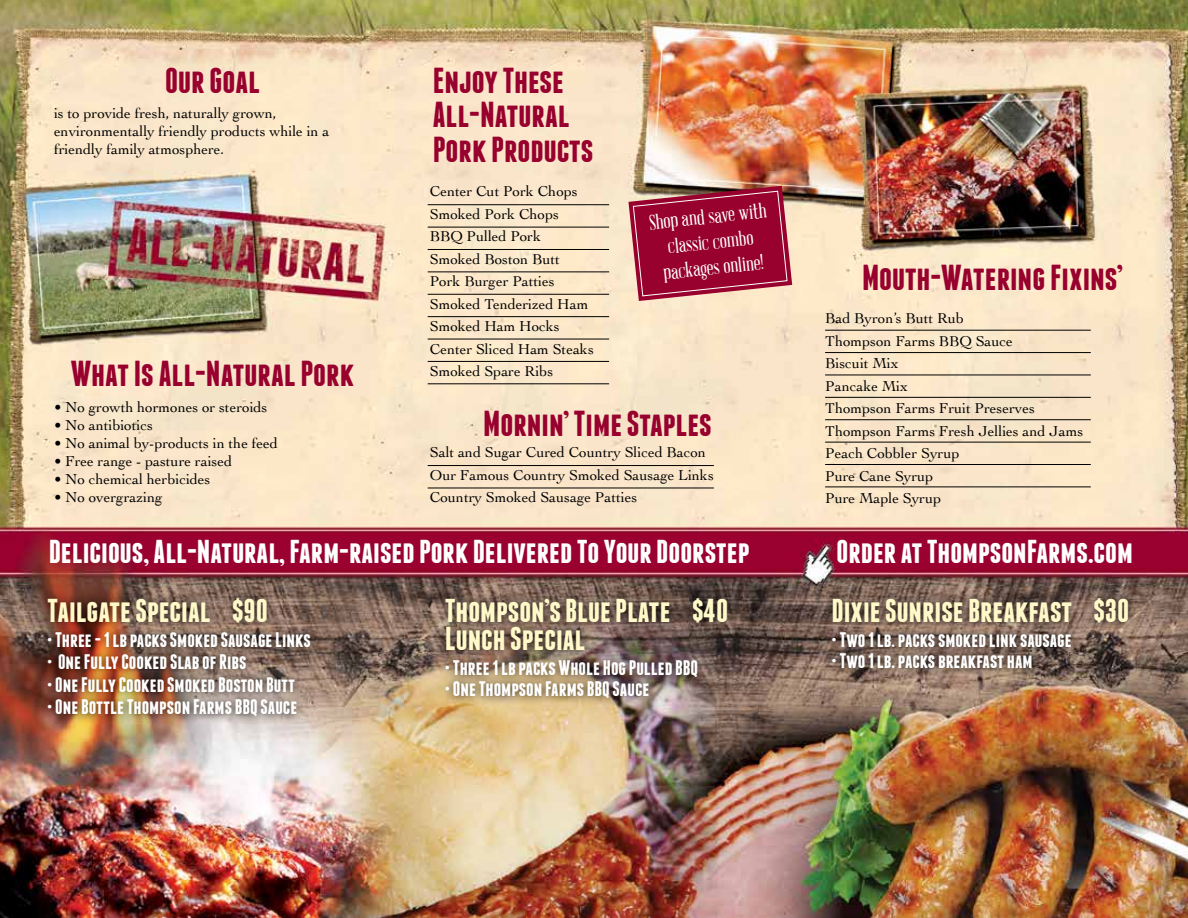
<style>
.page{position:relative;width:1188px;height:918px;background:#fff}
.page>*{position:absolute;margin:0;border:0;box-sizing:border-box;transform-origin:0 0}
.t1{font:700 36px/34.5px "Franchise";color:#98002e}
.t2{font:700 33px "Franchise";color:#fff}
.t3{font:700 33px/28.5px "Franchise";color:#fff9c9}
.t4{font:700 21px "Franchise";color:#fff}
.t5{font:21px/25.5px "Abraham Lincoln";color:#fff;text-align:center}
.t6{font:15px/22.5px "Cochin";color:#000}
</style>
<div class="page">
<img style="left:0;top:0;width:1188px;height:918px">
<div style="left:39px;top:589px;width:281px;height:136px;background:#000;opacity:.75"></div>
<div style="left:437px;top:589px;width:300px;height:118px;background:#000;opacity:.75"></div>
<div style="left:823px;top:589px;width:315px;height:89px;background:#000;opacity:.75"></div>
<hr style="left:428px;top:204px;width:181px;height:1px;background:#000">
<hr style="left:428px;top:227px;width:181px;height:1px;background:#000">
<hr style="left:428px;top:249px;width:181px;height:1px;background:#000">
<hr style="left:428px;top:272px;width:181px;height:1px;background:#000">
<hr style="left:428px;top:316px;width:181px;height:1px;background:#000">
<hr style="left:428px;top:339px;width:181px;height:1px;background:#000">
<hr style="left:428px;top:361px;width:181px;height:1px;background:#000">
<hr style="left:428px;top:384px;width:181px;height:1px;background:#000">
<hr style="left:428px;top:294px;width:181px;height:1px;background:#000">
<hr style="left:428px;top:465px;width:286px;height:1px;background:#000">
<hr style="left:428px;top:488px;width:286px;height:1px;background:#000">
<hr style="left:825px;top:330px;width:266px;height:1px;background:#000">
<hr style="left:825px;top:352px;width:266px;height:1px;background:#000">
<hr style="left:825px;top:375px;width:266px;height:1px;background:#000">
<hr style="left:825px;top:397px;width:266px;height:1px;background:#000">
<hr style="left:825px;top:442px;width:266px;height:1px;background:#000">
<hr style="left:825px;top:464px;width:266px;height:1px;background:#000">
<hr style="left:825px;top:487px;width:266px;height:1px;background:#000">
<hr style="left:825px;top:419px;width:266px;height:1px;background:#000">
<svg style="left:628px;top:186px;width:164px;height:115px;background:#a42948"></svg>
<h1 class="t1" style="left:165px;top:63px;width:96px">Our Goal</h1>
<p class="t6" style="left:54px;top:104px;width:277px;line-height:18px">is to provide fresh, naturally grown, environmentally friendly products while in a friendly family atmosphere.</p>
<h1 class="t1" style="left:71px;top:356px;width:285px">What Is All-Natural Pork</h1>
<p class="t6" style="left:54px;top:396px;width:215px">• No growth hormones or steroids</p>
<p class="t6" style="left:54px;top:414px;width:100px">• No antibiotics</p>
<p class="t6" style="left:54px;top:432px;width:225px">• No animal by-products in the feed</p>
<p class="t6" style="left:54px;top:450px;width:180px">• Free range - pasture raised</p>
<p class="t6" style="left:54px;top:468px;width:158px">• No chemical herbicides</p>
<p class="t6" style="left:54px;top:486px;width:110px">• No overgrazing</p>
<h1 class="t1" style="left:433px;top:63px;width:162px">Enjoy These<br>All-Natural<br>Pork Products</h1>
<p class="t6" style="left:430px;top:180px;width:166px">Center Cut Pork Chops<br>Smoked Pork Chops<br>BBQ Pulled Pork<br>Smoked Boston Butt<br>Pork Burger Patties<br>Smoked Tenderized Ham<br>Smoked Ham Hocks<br>Center Sliced Ham Steaks<br>Smoked Spare Ribs</p>
<h3 class="t5" style="left:648px;top:210px;width:119px;rotate:-6deg">Shop and save with classic combo packages online!</h3>
<h1 class="t1" style="left:483px;top:407px;width:230px">Mornin’ Time Staples</h1>
<p class="t6" style="left:430px;top:441px;width:286px">Salt and Sugar Cured Country Sliced Bacon<br>Our Famous Country Smoked Sausage Links<br>Country Smoked Sausage Patties</p>
<h1 class="t1" style="left:862px;top:260px;width:262px">Mouth-Watering Fixins’</h1>
<p class="t6" style="left:825px;top:307px;width:259px">Bad Byron’s Butt Rub<br>Thompson Farms BBQ Sauce<br>Biscuit Mix<br>Pancake Mix<br>Thompson Farms Fruit Preserves<br>Thompson Farms Fresh Jellies and Jams<br>Peach Cobbler Syrup<br>Pure Cane Syrup<br>Pure Maple Syrup</p>
<h2 class="t2" style="left:49px;top:536px;width:702px">Delicious, All-Natural, Farm-raised Pork Delivered To Your Doorstep</h2>
<h2 class="t2" style="left:837px;top:536px;width:298px">Order at ThompsonFarms.com</h2>
<h2 class="t3" style="left:47px;top:596px;width:222px">Tailgate Special $90</h2>
<h3 class="t4" style="left:47px;top:630px;width:265px">• Three - 1 lb packs Smoked Sausage Links</h3>
<h3 class="t4" style="left:47px;top:652px;width:201px">• One Fully Cooked Slab of Ribs</h3>
<h3 class="t4" style="left:47px;top:675px;width:250px">• One Fully Cooked Smoked Boston Butt</h3>
<h3 class="t4" style="left:47px;top:697px;width:252px">• One Bottle Thompson Farms BBQ Sauce</h3>
<h2 class="t3" style="left:445px;top:596px;width:285px">Thompson’s Blue Plate $40<br>Lunch Special</h2>
<h3 class="t4" style="left:445px;top:658px;width:255px">• Three 1 lb packs Whole Hog Pulled BBQ</h3>
<h3 class="t4" style="left:445px;top:679px;width:206px">• One Thompson Farms BBQ Sauce</h3>
<h2 class="t3" style="left:832px;top:596px;width:299px">Dixie Sunrise Breakfast $30</h2>
<h3 class="t4" style="left:832px;top:630px;width:242px">• Two 1 lb. packs smoked link sausage</h3>
<h3 class="t4" style="left:832px;top:651px;width:203px">• Two 1 lb. packs breakfast ham</h3>
</div>
